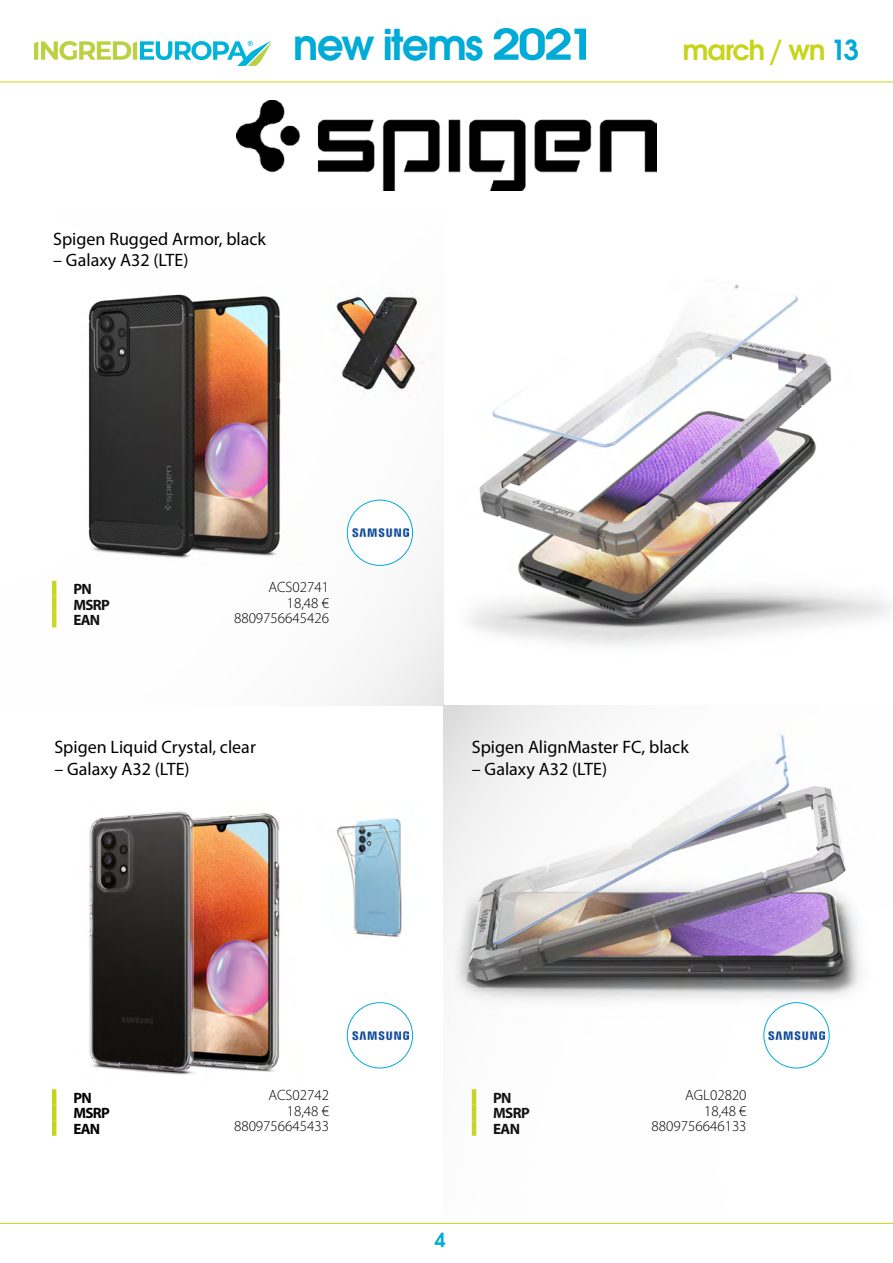
<style>
.page{position:relative;width:893px;height:1263px;background:#fff}
.page>*{position:absolute;margin:0;border:0;box-sizing:border-box;transform-origin:0 0}
.t1{font:46.5px "Avant Gar Got Itc TOT Dem";letter-spacing:-.04em;color:#00abd7}
.t2{font:30.45px "Avant Gar Got Itc TOT Dem";letter-spacing:-.04em;color:#c8d419}
.t3{font:21.45px "Avant Gar Got Itc TOT Dem";color:#00abd7}
.t4{font:18px "Myriad Pro";color:#000}
.t5{font:300 15px/15.5px "Myriad Pro";color:#000;text-align:right}
.t6{font:700 15px/15.5px "Myriad Pro";letter-spacing:-.04em;color:#000}
.s1{color:#00abd7}
</style>
<div class="page">
<svg style="left:0;top:1223px;width:893px;height:1px"></svg>
<svg style="left:0;top:40px;width:893px;height:42px"></svg>
<img style="left:237px;top:100px;width:419px;height:91px">
<svg style="left:34px;top:41px;width:238px;height:25px"></svg>
<hr style="left:52px;top:1089px;width:4px;height:16px;background:#c8d419">
<hr style="left:52px;top:1105px;width:4px;height:15px;background:#c8d419">
<hr style="left:52px;top:1120px;width:4px;height:16px;background:#c8d419">
<img style="left:470px;top:284px;width:419px;height:362px">
<svg style="left:51px;top:293px;width:393px;height:412px"></svg>
<svg style="left:444px;top:705px;width:416px;height:431px"></svg>
<img style="left:89px;top:811px;width:191px;height:264px">
<img style="left:336px;top:818px;width:66px;height:120px">
<div style="left:347px;top:500px;width:66px;height:65px;background:#fff;border-radius:50%"></div>
<img style="left:352px;top:528px;width:56px;height:10px">
<div style="left:347px;top:500px;width:66px;height:66px;border:1px solid #00abd7;border-radius:50%"></div>
<img style="left:352px;top:1019px;width:56px;height:22px">
<div style="left:347px;top:1002px;width:66px;height:66px;border:1px solid #00abd7;border-radius:50%"></div>
<div style="left:764px;top:1003px;width:65px;height:65px;background:#fff;border-radius:50%"></div>
<img style="left:769px;top:1019px;width:56px;height:32px">
<div style="left:764px;top:1002px;width:65px;height:66px;border:1px solid #00abd7;border-radius:50%"></div>
<h1 class="t1" style="left:293px;top:17px;width:304px">new items 2021</h1>
<h2 class="t2" style="left:683px;top:32px;width:178px">march / wn <span class="s1">13</span></h2>
<p class="t4" style="left:53px;top:227px;width:214px">Spigen Rugged Armor, black</p>
<p class="t4" style="left:53px;top:249px;width:137px">– Galaxy A32 (LTE)</p>
<p class="t6" style="left:73px;top:582px;width:38px">PN<br>MSRP<br>EAN</p>
<p class="t5" style="left:234px;top:580px;width:97px">ACS02741<br>18,48 €<br>8809756645426</p>
<p class="t4" style="left:54px;top:736px;width:203px">Spigen Liquid Crystal, clear</p>
<p class="t4" style="left:54px;top:757px;width:137px">– Galaxy A32 (LTE)</p>
<p class="t4" style="left:472px;top:736px;width:218px">Spigen AlignMaster FC, black</p>
<p class="t4" style="left:472px;top:757px;width:137px">– Galaxy A32 (LTE)</p>
<p class="t5" style="left:234px;top:1088px;width:97px">ACS02742<br>18,48 €<br>8809756645433</p>
<p class="t5" style="left:651px;top:1088px;width:97px">AGL02820<br>18,48 €<br>8809756646133</p>
<p class="t6" style="left:73px;top:1090px;width:38px">PN<br>MSRP<br>EAN</p>
<p class="t6" style="left:493px;top:1090px;width:38px">PN<br>MSRP<br>EAN</p>
<p class="t3" style="left:435px;top:1227px;width:12px">4</p>
</div>
